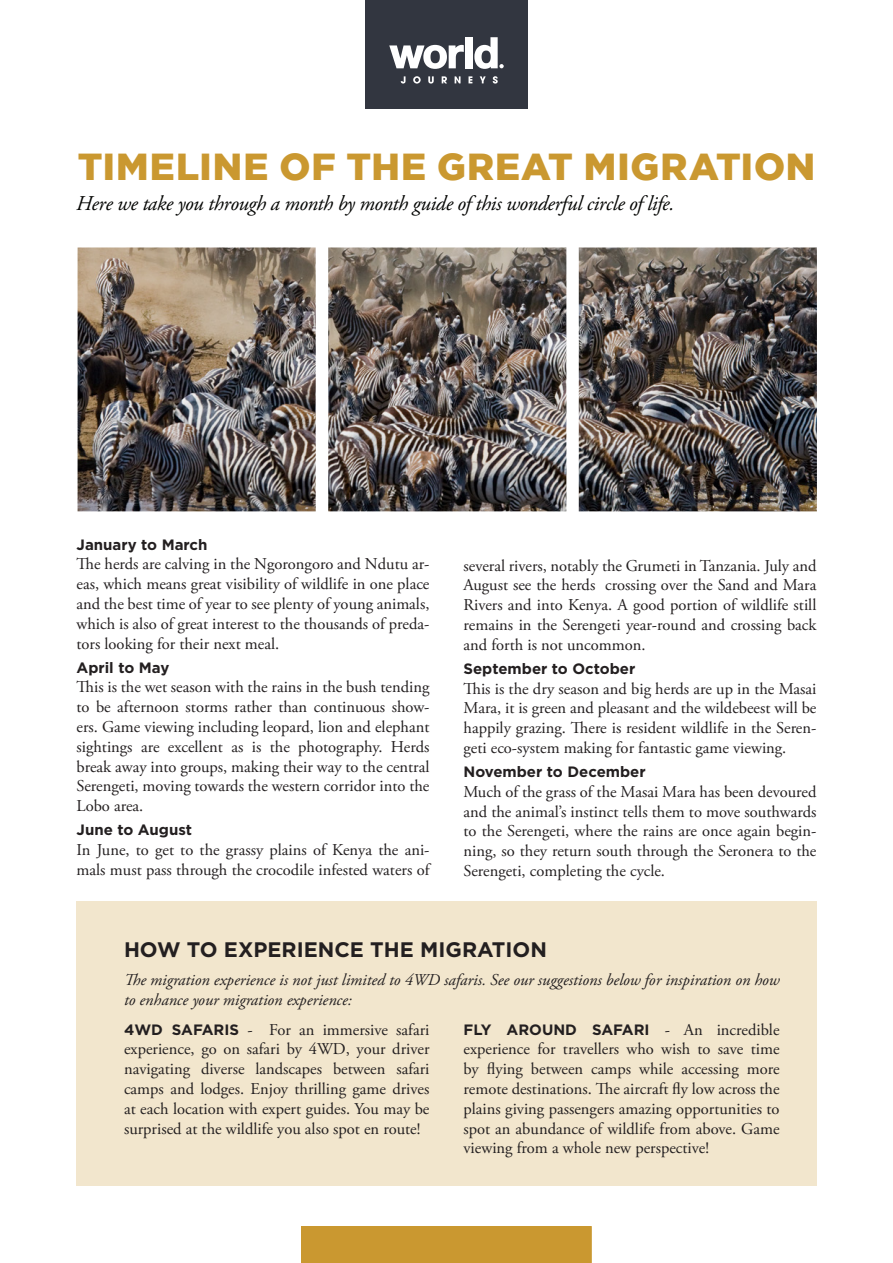
<style>
.page{position:relative;width:893px;height:1263px;background:#fff}
.page>*{position:absolute;margin:0;border:0;box-sizing:border-box;transform-origin:0 0}
.t1{font:900 37.5px "Gotham";letter-spacing:.025em;color:#ca9830}
.Body_Copy{font:italic 21px "Adobe Garamond Pro";letter-spacing:-.015em;color:#040503}
.t2{font:700 21px "Gotham";color:#231f20}
.t3{font:16.5px/19.8px "Adobe Garamond Pro";color:#231f20;text-align:justify}
.t4{font:italic 16.5px/19.8px "Adobe Garamond Pro";color:#231f20}
.t5{font:700 15px "Gotham";color:#231f20}
.s1{font-family:"Gotham";font-weight:700;font-size:15px}
.s2{font-family:"Adobe Garamond Pro";font-weight:400;font-size:16.5px}
</style>
<div class="page">
<div style="left:77px;top:901px;width:740px;height:285px;background:#f2e6cd"></div>
<div style="left:365px;top:0;width:163px;height:108px;background:#323640"></div>
<svg style="left:389px;top:45px;width:75px;height:24px"></svg>
<div style="left:465px;top:37px;width:8px;height:31px;background:#fff"></div>
<svg style="left:401px;top:76px;width:4px;height:8px"></svg>
<svg style="left:413px;top:76px;width:8px;height:8px"></svg>
<svg style="left:428px;top:76px;width:6px;height:8px"></svg>
<svg style="left:442px;top:76px;width:5px;height:7px"></svg>
<svg style="left:455px;top:76px;width:5px;height:7px"></svg>
<svg style="left:468px;top:76px;width:4px;height:7px"></svg>
<svg style="left:480px;top:76px;width:6px;height:7px"></svg>
<svg style="left:493px;top:76px;width:5px;height:8px"></svg>
<svg style="left:474px;top:37px;width:30px;height:32px"></svg>
<div style="left:301px;top:1226px;width:291px;height:37px;background:#ca9830"></div>
<img style="left:78px;top:247px;width:739px;height:264px">
<p class="t1" style="left:78px;top:145px;width:739px">TIMELINE OF THE GREAT MIGRATION</p>
<p class="Body_Copy" style="left:76px;top:191px;width:599px">Here we take you through a month by month guide of this wonderful circle of life.</p>
<p class="t5" style="left:77px;top:535px;width:132px">January to March</p>
<p class="t3" style="left:77px;top:555px;width:354px">The herds are calving in the Ngorongoro and Ndutu ar&shy;eas, which means great visibility of wildlife in one place and the best time of year to see plenty of young animals, which is also of great interest to the thousands of preda&shy;tors looking for their next meal.</p>
<p class="t5" style="left:77px;top:659px;width:94px">April to May</p>
<p class="t3" style="left:77px;top:678px;width:354px">This is the wet season with the rains in the bush tending to be afternoon storms rather than continuous show&shy;ers. Game viewing including leopard, lion and elephant sightings are excellent as is the photography. Herds break away into groups, making their way to the central Serengeti, moving towards the western corridor into the Lobo area.</p>
<p class="t5" style="left:77px;top:821px;width:117px">June to August</p>
<p class="t3" style="left:77px;top:840px;width:354px">In June, to get to the grassy plains of Kenya the ani&shy;mals must pass through the crocodile infested waters of</p>
<p class="t3" style="left:463px;top:556px;width:354px">several rivers, notably the Grumeti in Tanzania. July and August see the herds crossing over the Sand and Mara Rivers and into Kenya. A good portion of wildlife still remains in the Serengeti year-round and crossing back and forth is not uncommon.</p>
<p class="t5" style="left:463px;top:660px;width:173px">September to October</p>
<p class="t3" style="left:463px;top:679px;width:354px">This is the dry season and big herds are up in the Masai Mara, it is green and pleasant and the wildebeest will be happily grazing. There is resident wildlife in the Seren&shy;geti eco-system making for fantastic game viewing.</p>
<p class="t5" style="left:463px;top:763px;width:184px">November to December</p>
<p class="t3" style="left:463px;top:782px;width:354px">Much of the grass of the Masai Mara has been devoured and the animal’s instinct tells them to move southwards to the Serengeti, where the rains are once again begin&shy;ning, so they return south through the Seronera to the Serengeti, completing the cycle.</p>
<p class="t2" style="left:124px;top:937px;width:424px">HOW TO EXPERIENCE THE MIGRATION</p>
<p class="t4" style="left:124px;top:970px;width:657px">The migration experience is not just limited to 4WD safaris. See our suggestions below for inspiration on how to enhance your migration experience:</p>
<p class="t3" style="left:124px;top:1020px;width:307px"><span class="s1">4WD SAFARIS</span> - For an immersive safari experience, go on safari by 4WD, your driver navigating diverse landscapes between safari camps and lodges. Enjoy thrilling game drives at each location with expert guides. You may be surprised at the wildlife you also spot en route!</p>
<p class="t5" style="left:463px;top:1020px;width:318px">FLY AROUND SAFARI <span class="s2">- An incredible</span></p>
<p class="t3" style="left:463px;top:1040px;width:318px">experience for travellers who wish to save time by flying between camps while accessing more remote destinations. The aircraft fly low across the plains giving passengers amazing opportunities to spot an abundance of wildlife from above. Game viewing from a whole new perspective!</p>
</div>
